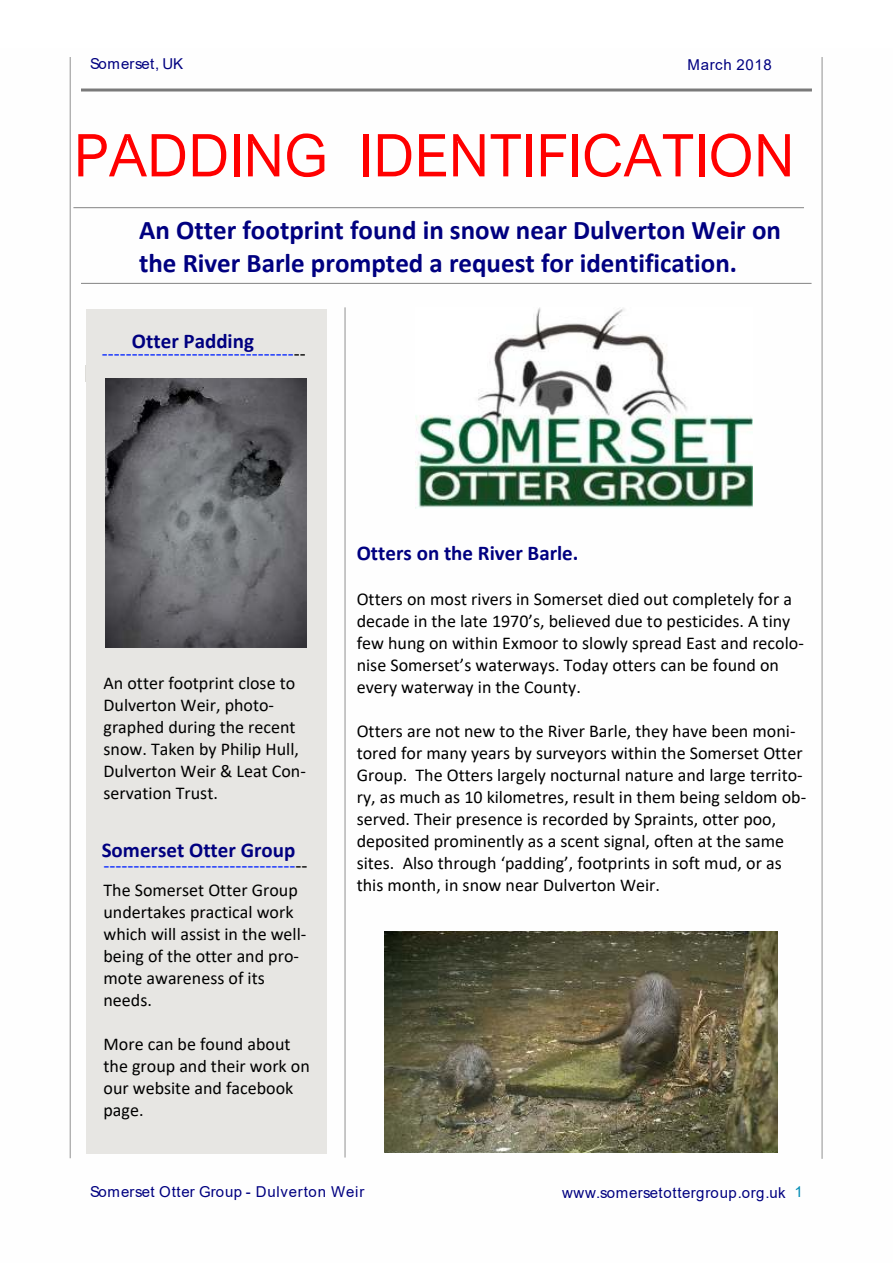
<style>
.page{position:relative;width:893px;height:1263px;background:#fff}
.page>*{position:absolute;margin:0;border:0;box-sizing:border-box;transform-origin:0 0}
.t1{font:700 27px/33px "Calibri";color:#000080}
.t2{font:700 21px "Calibri";color:#000080}
.t3{font:18px/22px "Calibri";color:#000}
.t4{font:18px "Times New Roman";color:#0828ff}
.t5{font:15px "Arial";letter-spacing:.04em;color:#000080}
.t6{font:15px "Arial";letter-spacing:.02em;color:#000080}
.s1{color:#000}
.s2{color:#008bb4}
</style>
<div class="page">
<hr style="left:73px;top:207px;width:731px;height:1px;background:#919191">
<hr style="left:81px;top:283px;width:731px;height:1px;background:#919191">
<hr style="left:345px;top:307px;width:1px;height:850px;background:#919191">
<hr style="left:70px;top:57px;width:1px;height:1101px;background:#919191">
<hr style="left:822px;top:57px;width:1px;height:1102px;background:#919191">
<svg style="left:81px;top:88px;width:731px;height:4px;background:#9a9a9a"></svg>
<img style="left:416px;top:308px;width:336px;height:200px">
<svg style="left:78px;top:134px;width:107px;height:42px"></svg>
<svg style="left:193px;top:134px;width:33px;height:42px"></svg>
<div style="left:234px;top:134px;width:5px;height:42px;background:#f00"></div>
<svg style="left:248px;top:134px;width:31px;height:42px"></svg>
<svg style="left:287px;top:133px;width:37px;height:44px"></svg>
<div style="left:364px;top:134px;width:5px;height:42px;background:#f00"></div>
<svg style="left:378px;top:134px;width:33px;height:42px"></svg>
<svg style="left:419px;top:134px;width:27px;height:42px"></svg>
<svg style="left:453px;top:134px;width:31px;height:42px"></svg>
<svg style="left:491px;top:134px;width:30px;height:42px"></svg>
<div style="left:527px;top:134px;width:5px;height:42px;background:#f00"></div>
<svg style="left:541px;top:134px;width:25px;height:42px"></svg>
<div style="left:573px;top:134px;width:5px;height:42px;background:#f00"></div>
<svg style="left:585px;top:133px;width:108px;height:44px"></svg>
<div style="left:699px;top:134px;width:5px;height:42px;background:#f00"></div>
<svg style="left:711px;top:133px;width:40px;height:44px"></svg>
<svg style="left:758px;top:134px;width:32px;height:42px"></svg>
<div style="left:86px;top:309px;width:240px;height:844px;background:#e7e6e3"></div>
<img style="left:105px;top:379px;width:202px;height:269px">
<img style="left:384px;top:932px;width:394px;height:221px">
<p class="t6" style="left:90px;top:58px;width:95px">Somerset, UK</p>
<p class="t5" style="left:688px;top:59px;width:86px">March 2018</p>
<h1 class="t1" style="left:139px;top:216px;width:643px">An Otter footprint found in snow near Dulverton Weir on the River Barle prompted a request for identification.</h1>
<p class="t2" style="left:132px;top:332px;width:124px">Otter Padding</p>
<p class="t4" style="left:102px;top:346px;width:205px">--------------------------------<span class="s1">--</span></p>
<p class="t3" style="left:103px;top:673px;width:204px">An otter footprint close to<br>Dulverton Weir, photo&shy;graphed during the recent snow. Taken by Philip Hull,<br>Dulverton Weir &amp; Leat Con&shy;servation Trust.</p>
<p class="t2" style="left:102px;top:842px;width:195px">Somerset Otter Group</p>
<p class="t4" style="left:103px;top:858px;width:205px">--------------------------------<span class="s1">--</span></p>
<p class="t3" style="left:103px;top:881px;width:204px">The Somerset Otter Group undertakes practical work which will assist in the well&shy;being of the otter and pro&shy;mote awareness of its needs.</p>
<p class="t3" style="left:103px;top:1035px;width:208px">More can be found about the group and their work on our website and facebook page.</p>
<p class="t2" style="left:357px;top:544px;width:223px">Otters on the River Barle.</p>
<p class="t3" style="left:357px;top:589px;width:449px">Otters on most rivers in Somerset died out completely for a decade in the late 1970’s, believed due to pesticides. A tiny few hung on within Exmoor to slowly spread East and recolo&shy;nise Somerset’s waterways. Today otters can be found on every waterway in the County.</p>
<p class="t3" style="left:357px;top:721px;width:451px">Otters are not new to the River Barle, they have been moni&shy;tored for many years by surveyors within the Somerset Otter Group. The Otters largely nocturnal nature and large territo&shy;ry, as much as 10 kilometres, result in them being seldom ob&shy;served. Their presence is recorded by Spraints, otter poo, deposited prominently as a scent signal, often at the same sites. Also through ‘padding’, footprints in soft mud, or as this month, in snow near Dulverton Weir.</p>
<p class="t5" style="left:90px;top:1186px;width:276px">Somerset Otter Group - Dulverton Weir</p>
<p class="t5" style="left:562px;top:1187px;width:242px">www.somersetottergroup.org.uk <span class="s2">1</span></p>
</div>
